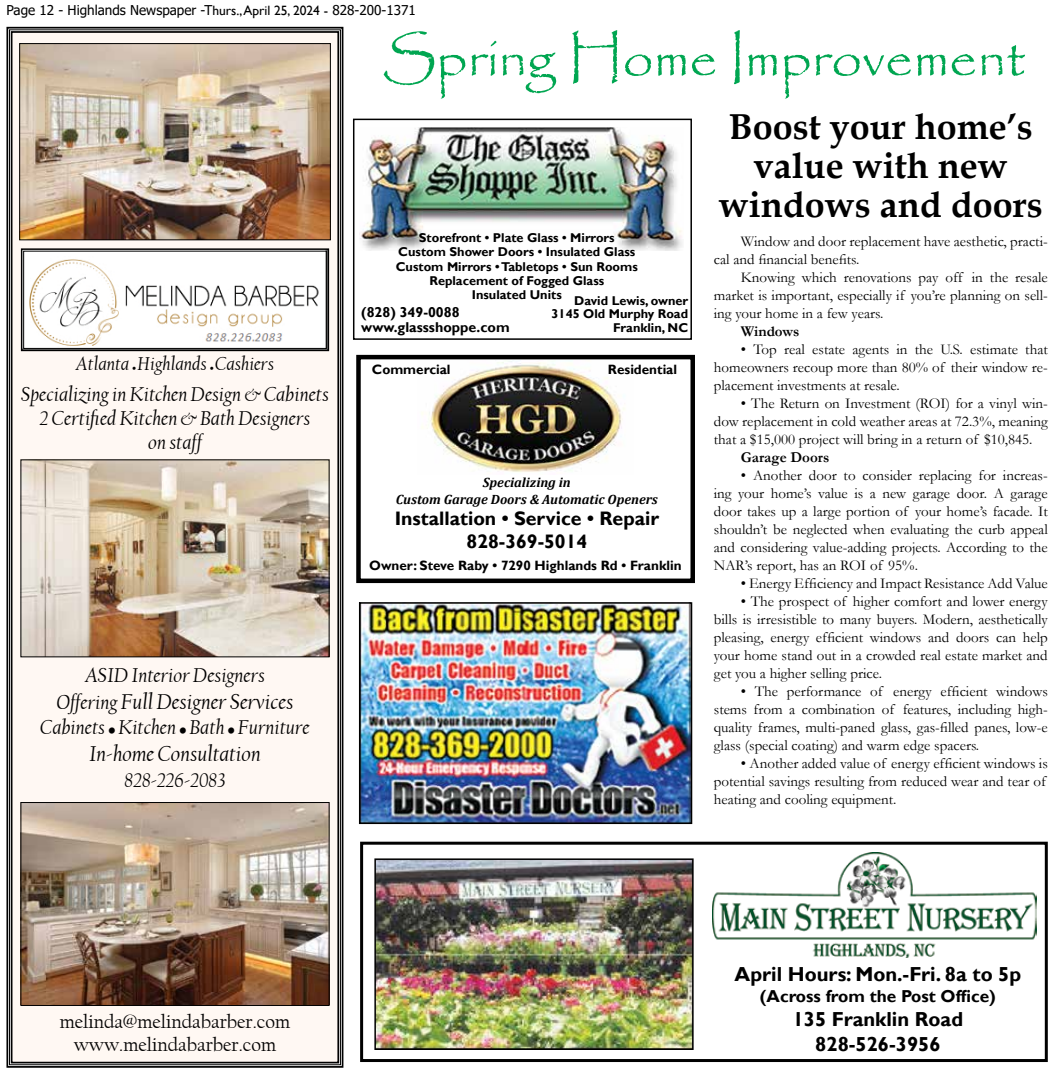
<style>
.page{position:relative;width:1053px;height:1069px;background:#fff}
.page>*{position:absolute;margin:0;border:0;box-sizing:border-box;transform-origin:0 0}
.t1{font:55.5px "Papyrus";color:#00a651}
.t2{font:700 36px/39px "Book Antiqua";color:#000;text-align:center}
.t3{font:italic 22.5px "Californian FB";color:#000}
.t4{font:italic 21px/24px "Californian FB";color:#000;text-align:center}
.t5{font:700 20.25px/24.3px "Gill Sans";color:#000;text-align:center}
.t6{font:19.5px/23.4px "Californian FB";color:#000;text-align:center}
.t7{font:700 19.5px/23.5px "Gill Sans";color:#000;text-align:center}
.t8{font:italic 19.5px "Californian FB";color:#000}
.t9{font:700 17.25px "Gill Sans";color:#000}
.t10{font:15px/18px "Garamond";color:#000;text-align:justify}
.t11{font:700 15px "Garamond";color:#000}
.t12{font:700 14.25px/15px "Gill Sans";color:#000}
.t13{font:700 13.5px "Gill Sans";color:#000}
.t14{font:13.5px "Tahoma";color:#000}
.t15{font:italic 700 13.5px/16.2px "Cambria";color:#000;text-align:center}
.t16{font:700 12.75px/14.2px "Gill Sans";color:#000;text-align:center}
.s1{font-family:"Gill Sans"}
.s2{font-family:"Berlin Sans FB Demi";font-weight:700;font-style:normal;font-size:6px}
.s3{font-size:21px}
.s4{font-family:"Berlin Sans FB Demi";font-weight:700;font-style:normal;font-size:12px}
</style>
<div class="page">
<div style="left:360px;top:841px;width:688px;height:220px;border:3px solid #000"></div>
<img style="left:377px;top:861px;width:314px;height:185px">
<div style="left:374px;top:858px;width:320px;height:191px;border:2px solid #000"></div>
<img style="left:712px;top:852px;width:324px;height:105px">
<img style="left:362px;top:605px;width:327px;height:215px">
<div style="left:359px;top:602px;width:333px;height:221px;border:2px solid #000"></div>
<svg style="left:356px;top:354px;width:339px;height:230px"></svg>
<img style="left:417px;top:360px;width:216px;height:114px">
<div style="left:353px;top:119px;width:339px;height:221px;border:2px solid #000"></div>
<img style="left:359px;top:127px;width:323px;height:123px">
<svg style="left:6px;top:26px;width:338px;height:1042px;background:#575757"></svg>
<svg style="left:10px;top:30px;width:330px;height:1033px"></svg>
<svg style="left:20px;top:247px;width:310px;height:105px"></svg>
<img style="left:21px;top:45px;width:308px;height:193px">
<div style="left:19px;top:43px;width:312px;height:197px;border:1px solid #000"></div>
<img style="left:23px;top:461px;width:305px;height:194px">
<img style="left:23px;top:804px;width:305px;height:199px">
<div style="left:21px;top:802px;width:309px;height:203px;border:1px solid #000"></div>
<p class="t14" style="left:6px;top:1px;width:411px">Page 12 - Highlands Newspaper -T<span class="s1">hurs., April 25, 2024 -</span> 828-200-1371</p>
<h3 class="t8" style="left:76px;top:353px;width:200px">Atlanta <span class="s2">•</span> Highlands <span class="s2">•</span> Cashiers</h3>
<h3 class="t4" style="left:21px;top:383px;width:309px">Specializing in Kitchen Design &amp; Cabinets<br>2 Certified Kitchen &amp; Bath Designers<br>on staff</h3>
<h3 class="t4" style="left:85px;top:663px;width:181px">ASID Interior Designers</h3>
<h3 class="t3" style="left:57px;top:689px;width:238px"><span class="s3">Offering</span> Full Designer Services</h3>
<h3 class="t4" style="left:40px;top:715px;width:271px">Cabinets <span class="s4">•</span> Kitchen <span class="s4">•</span> Bath <span class="s4">•</span> Furniture</h3>
<h3 class="t3" style="left:89px;top:741px;width:173px">In-home Consultation</h3>
<h3 class="t4" style="left:125px;top:768px;width:103px">828-226-2083</h3>
<h1 class="t1" style="left:383px;top:24px;width:644px">Spring Home Improvement</h1>
<p class="t16" style="left:396px;top:231px;width:244px">Storefront • Plate Glass • Mirrors<br>Custom Shower Doors • Insulated Glass<br>Custom Mirrors • Tabletops • Sun Rooms<br>Replacement of Fogged Glass<br>Insulated Units</p>
<p class="t12" style="left:361px;top:305px;width:150px">(828) 349-0088 www.glassshoppe.com</p>
<p class="t16" style="left:552px;top:294px;width:138px;line-height:13.5px;text-align:right">David Lewis, owner<br>3145 Old Murphy Road<br>Franklin, NC</p>
<p class="t13" style="left:372px;top:361px;width:80px">Commercial</p>
<p class="t13" style="left:608px;top:361px;width:71px">Residential</p>
<p class="t15" style="left:396px;top:474px;width:264px">Specializing in<br>Custom Garage Doors &amp; Automatic Openers</p>
<h3 class="t7" style="left:395px;top:506px;width:266px">Installation • Service • Repair<br>828-369-5014</h3>
<p class="t13" style="left:369px;top:557px;width:314px">Owner: Steve Raby • 7290 Highlands Rd • Franklin</p>
<h2 class="t2" style="left:719px;top:107px;width:325px">Boost your home’s value with new windows and doors</h2>
<p class="t10" style="left:714px;top:231px;width:335px;text-indent:27px">Window and door replacement have aesthetic, practi&shy;cal and financial benefits.</p>
<p class="t10" style="left:714px;top:267px;width:335px;text-indent:27px">Knowing which renovations pay off in the resale market is important, especially if you’re planning on sell&shy;ing your home in a few years.</p>
<p class="t11" style="left:741px;top:321px;width:60px">Windows</p>
<p class="t10" style="left:714px;top:339px;width:335px;text-indent:27px">• Top real estate agents in the U.S. estimate that homeowners recoup more than 80% of their window re&shy;placement investments at resale.</p>
<p class="t10" style="left:714px;top:393px;width:335px;text-indent:27px">• The Return on Investment (ROI) for a vinyl win&shy;dow replacement in cold weather areas at 72.3%, meaning that a $15,000 project will bring in a return of $10,845.</p>
<p class="t11" style="left:741px;top:447px;width:90px">Garage Doors</p>
<p class="t10" style="left:714px;top:465px;width:335px;text-indent:27px">• Another door to consider replacing for increas&shy;ing your home’s value is a new garage door. A garage door takes up a large portion of your home’s facade. It shouldn’t be neglected when evaluating the curb appeal and considering value-adding projects. According to the NAR’s report, has an ROI of 95%.</p>
<p class="t10" style="left:741px;top:573px;width:308px">• Energy Efficiency and Impact Resistance Add Value</p>
<p class="t10" style="left:714px;top:591px;width:335px;text-indent:27px">• The prospect of higher comfort and lower energy bills is irresistible to many buyers. Modern, aesthetically pleasing, energy efficient windows and doors can help your home stand out in a crowded real estate market and get you a higher selling price.</p>
<p class="t10" style="left:714px;top:681px;width:335px;text-indent:27px">• The performance of energy efficient windows stems from a combination of features, including high&shy;quality frames, multi-paned glass, gas-filled panes, low-e glass (special coating) and warm edge spacers.</p>
<p class="t10" style="left:714px;top:753px;width:335px;text-align:left;text-indent:27px">• Another added value of energy efficient windows is potential savings resulting from reduced wear and tear of heating and cooling equipment.</p>
<h3 class="t6" style="left:60px;top:1009px;width:232px">melinda@melindabarber.com www.melindabarber.com</h3>
<h3 class="t5" style="left:735px;top:962px;width:288px">April Hours: Mon.-Fri. 8a to 5p</h3>
<p class="t9" style="left:760px;top:985px;width:238px">(Across from the Post Office)</p>
<h3 class="t5" style="left:793px;top:1007px;width:172px">135 Franklin Road<br>828-526-3956</h3>
</div>
